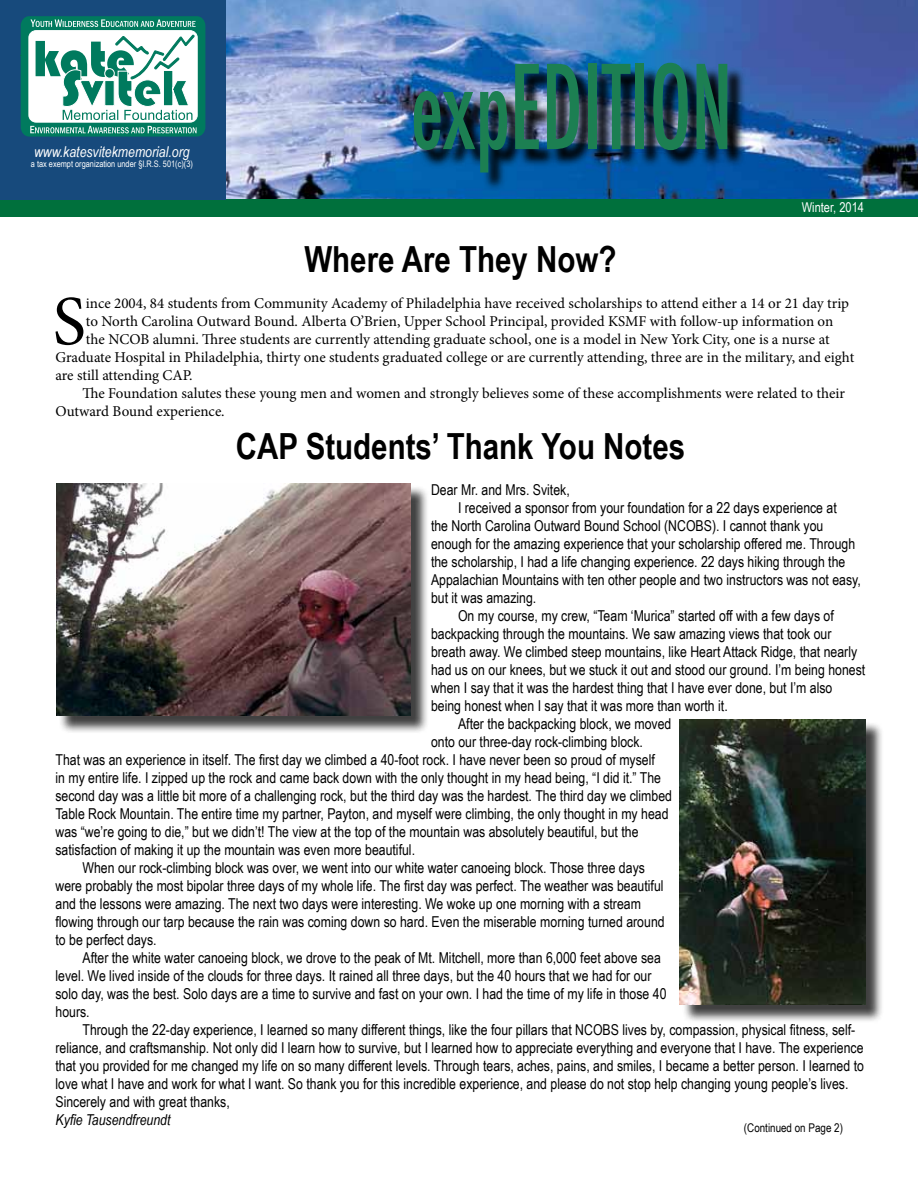
<style>
.page{position:relative;width:918px;height:1188px;background:#fff}
.page>*{position:absolute;margin:0;border:0;box-sizing:border-box;transform-origin:0 0}
.t1{font:500 condensed 113.1px "Futura";color:#1c7f52;scale:.78 1}
.t2{font:70.35px "Minion Pro";color:#000}
.t3{font:700 36px "Arial Narrow";color:#000}
.t4{font:15px "Arial Narrow";color:#000}
.t5{font:15px "Minion Pro";color:#000}
.t6{font:italic 15px "Arial Narrow";color:#fff}
.t7{font:italic 15px "Arial Narrow";color:#000}
.t8{font:13.5px "Arial Narrow";color:#fff}
.t9{font:12px "Arial Narrow";color:#000}
.t10{font:9px "Arial Narrow";color:#fff}
</style>
<div class="page">
<img style="left:225px;top:0;width:693px;height:199px">
<div style="left:0;top:199px;width:918px;height:18px;background:#00703c"></div>
<div style="left:0;top:0;width:225px;height:199px;background:#174a7c"></div>
<svg style="left:21px;top:16px;width:184px;height:121px;background:#18856d"></svg>
<div style="left:29px;top:31px;width:168px;height:91px;background:#fff;border-radius:7px"></div>
<div style="left:29px;top:31px;width:168px;height:91px;border:1px solid #fff;border-radius:7px"></div>
<svg style="left:31px;top:19px;width:165px;height:8px"></svg>
<svg style="left:30px;top:126px;width:167px;height:7px"></svg>
<svg style="left:36px;top:35px;width:158px;height:85px"></svg>
<img style="left:416px;top:65px;width:330px;height:126px">
<div style="left:59px;top:485px;width:371px;height:249px;background:#000;opacity:.75"></div>
<img style="left:56px;top:483px;width:355px;height:232px">
<div style="left:682px;top:722px;width:202px;height:302px;background:#000;opacity:.75"></div>
<img style="left:680px;top:719px;width:185px;height:286px">
<p class="t6" style="left:34px;top:141px;width:157px">www.katesvitekmemorial.org</p>
<p class="t10" style="left:31px;top:158px;width:164px">a tax exempt organization under §I.R.S. 501(c)(3)</p>
<h1 class="t1" style="left:411px;top:35px;width:414px">expEDITION</h1>
<h3 class="t3" style="left:304px;top:232px;width:314px">Where Are They Now?</h3>
<p class="t8" style="left:802px;top:198px;width:64px">Winter, 2014</p>
<h2 class="t2" style="left:53px;top:275px;width:35px">S</h2>
<p class="t5" style="left:86px;top:293px;width:765px">ince 2004, 84 students from Community Academy of Philadelphia have received scholarships to attend either a 14 or 21 day trip</p>
<p class="t5" style="left:86px;top:311px;width:749px">to North Carolina Outward Bound. Alberta O’Brien, Upper School Principal, provided KSMF with follow-up information on</p>
<p class="t5" style="left:86px;top:329px;width:745px">the NCOB alumni. Three students are currently attending graduate school, one is a model in New York City, one is a nurse at</p>
<p class="t5" style="left:55px;top:347px;width:800px">Graduate Hospital in Philadelphia, thirty one students graduated college or are currently attending, three are in the military, and eight</p>
<p class="t5" style="left:55px;top:365px;width:139px">are still attending CAP.</p>
<p class="t5" style="left:82px;top:383px;width:764px">The Foundation salutes these young men and women and strongly believes some of these accomplishments were related to their</p>
<p class="t5" style="left:55px;top:401px;width:171px">Outward Bound experience.</p>
<h3 class="t3" style="left:236px;top:419px;width:451px">CAP Students’ Thank You Notes</h3>
<p class="t4" style="left:431px;top:479px;width:140px">Dear Mr. and Mrs. Svitek,</p>
<p class="t4" style="left:458px;top:497px;width:380px">I received a sponsor from your foundation for a 22 days experience at</p>
<p class="t4" style="left:431px;top:515px;width:394px">the North Carolina Outward Bound School (NCOBS). I cannot thank you</p>
<p class="t4" style="left:431px;top:533px;width:426px">enough for the amazing experience that your scholarship offered me. Through</p>
<p class="t4" style="left:431px;top:551px;width:416px">the scholarship, I had a life changing experience. 22 days hiking through the</p>
<p class="t4" style="left:431px;top:569px;width:431px">Appalachian Mountains with ten other people and two instructors was not easy,</p>
<p class="t4" style="left:431px;top:587px;width:107px">but it was amazing.</p>
<p class="t4" style="left:458px;top:605px;width:378px">On my course, my crew, “Team ‘Murica” started off with a few days of</p>
<p class="t4" style="left:431px;top:623px;width:402px">backpacking through the mountains. We saw amazing views that took our</p>
<p class="t4" style="left:431px;top:641px;width:428px">breath away. We climbed steep mountains, like Heart Attack Ridge, that nearly</p>
<p class="t4" style="left:431px;top:659px;width:436px">had us on our knees, but we stuck it out and stood our ground. I’m being honest</p>
<p class="t4" style="left:431px;top:677px;width:403px">when I say that it was the hardest thing that I have ever done, but I’m also</p>
<p class="t4" style="left:431px;top:695px;width:298px">being honest when I say that it was more than worth it.</p>
<p class="t4" style="left:458px;top:713px;width:215px">After the backpacking block, we moved</p>
<p class="t4" style="left:431px;top:731px;width:213px">onto our three-day rock-climbing block.</p>
<p class="t4" style="left:55px;top:749px;width:601px">That was an experience in itself. The first day we climbed a 40-foot rock. I have never been so proud of myself</p>
<p class="t4" style="left:55px;top:767px;width:607px">in my entire life. I zipped up the rock and came back down with the only thought in my head being, “I did it.” The</p>
<p class="t4" style="left:55px;top:785px;width:618px">second day was a little bit more of a challenging rock, but the third day was the hardest. The third day we climbed</p>
<p class="t4" style="left:55px;top:803px;width:615px">Table Rock Mountain. The entire time my partner, Payton, and myself were climbing, the only thought in my head</p>
<p class="t4" style="left:55px;top:821px;width:585px">was “we’re going to die,” but we didn’t! The view at the top of the mountain was absolutely beautiful, but the</p>
<p class="t4" style="left:55px;top:839px;width:361px">satisfaction of making it up the mountain was even more beautiful.</p>
<p class="t4" style="left:82px;top:857px;width:564px">When our rock-climbing block was over, we went into our white water canoeing block. Those three days</p>
<p class="t4" style="left:55px;top:875px;width:610px">were probably the most bipolar three days of my whole life. The first day was perfect. The weather was beautiful</p>
<p class="t4" style="left:55px;top:893px;width:587px">and the lessons were amazing. The next two days were interesting. We woke up one morning with a stream</p>
<p class="t4" style="left:55px;top:911px;width:611px">flowing through our tarp because the rain was coming down so hard. Even the miserable morning turned around</p>
<p class="t4" style="left:55px;top:929px;width:103px">to be perfect days.</p>
<p class="t4" style="left:82px;top:947px;width:580px">After the white water canoeing block, we drove to the peak of Mt. Mitchell, more than 6,000 feet above sea</p>
<p class="t4" style="left:55px;top:965px;width:598px">level. We lived inside of the clouds for three days. It rained all three days, but the 40 hours that we had for our</p>
<p class="t4" style="left:55px;top:983px;width:613px">solo day, was the best. Solo days are a time to survive and fast on your own. I had the time of my life in those 40</p>
<p class="t4" style="left:55px;top:1001px;width:36px">hours.</p>
<p class="t4" style="left:82px;top:1019px;width:774px">Through the 22-day experience, I learned so many different things, like the four pillars that NCOBS lives by, compassion, physical fitness, self-</p>
<p class="t4" style="left:55px;top:1037px;width:810px">reliance, and craftsmanship. Not only did I learn how to survive, but I learned how to appreciate everything and everyone that I have. The experience</p>
<p class="t4" style="left:55px;top:1055px;width:810px">that you provided for me changed my life on so many different levels. Through tears, aches, pains, and smiles, I became a better person. I learned to</p>
<p class="t4" style="left:55px;top:1073px;width:795px">love what I have and work for what I want. So thank you for this incredible experience, and please do not stop help changing young people’s lives.</p>
<p class="t4" style="left:55px;top:1091px;width:176px">Sincerely and with great thanks,</p>
<p class="t7" style="left:55px;top:1110px;width:116px">Kyfie Tausendfreundt</p>
<p class="t9" style="left:744px;top:1119px;width:101px">(Continued on Page 2)</p>
</div>
